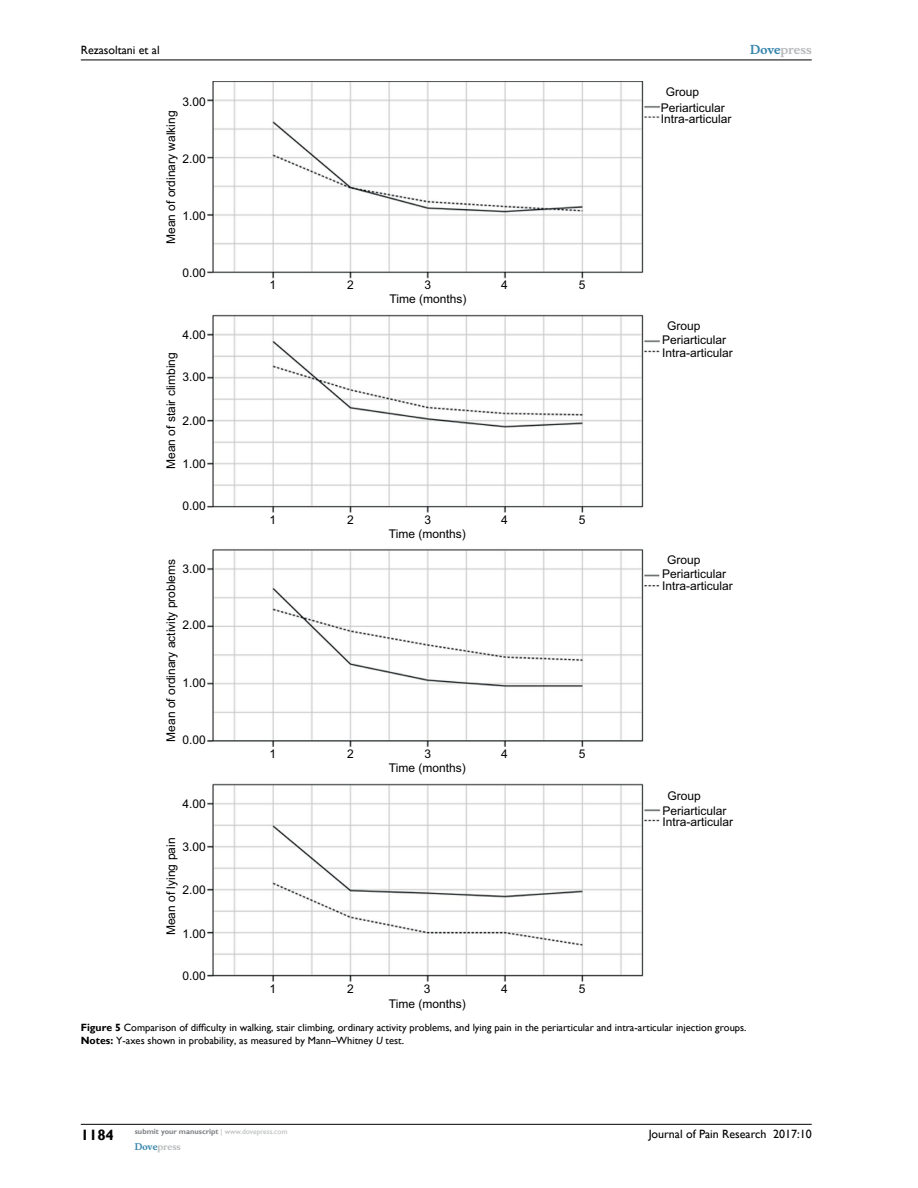
<style>
.page{position:relative;width:918px;height:1188px;background:#fff}
.page>*{position:absolute;margin:0;border:0;box-sizing:border-box;transform-origin:0 0}
.t1{font:700 15px "Gill Sans";color:#000}
.t2{font:12px/25.5px "Arial";color:#000}
.t3{font:12px "Gill Sans";color:#000}
.t4{font:700 12px "Musee";color:#b8babc}
.t5{font:10.5px/13.5px "Gill Sans";color:#000}
.t6{font:700 9px "Musee";color:#b8babc}
.t7{font:700 7.5px "Gill Sans";color:#808285}
.s1{color:#3785ad}
.s2{font-weight:700}
.s3{font-style:italic}
.s4{font-weight:400;color:#b8babc}
</style>
<div class="page">
<hr style="left:81px;top:1124px;width:731px;height:1px;background:#000">
<hr style="left:81px;top:60px;width:731px;height:1px;background:#000">
<img style="left:207px;top:81px;width:454px;height:900px">
<p class="t3" style="left:81px;top:43px;width:80px">Rezasoltani et al</p>
<p class="t2" style="left:183px;top:89px;width:25px">3.00</p>
<p class="t2" style="left:158px;top:244px;width:135px;rotate:-90deg">Mean of ordinary walking</p>
<p class="t2" style="left:183px;top:146px;width:25px">2.00</p>
<p class="t2" style="left:183px;top:203px;width:25px">1.00</p>
<p class="t2" style="left:183px;top:260px;width:25px">0.00</p>
<p class="t2" style="left:183px;top:322px;width:25px">4.00</p>
<p class="t2" style="left:158px;top:469px;width:118px;rotate:-90deg">Mean of stair climbing</p>
<p class="t2" style="left:183px;top:365px;width:25px">3.00</p>
<p class="t2" style="left:183px;top:408px;width:25px">2.00</p>
<p class="t2" style="left:183px;top:451px;width:25px">1.00</p>
<p class="t2" style="left:183px;top:494px;width:25px">0.00</p>
<p class="t2" style="left:158px;top:742px;width:184px;rotate:-90deg">Mean of ordinary activity problems</p>
<p class="t2" style="left:183px;top:556px;width:25px">3.00</p>
<p class="t2" style="left:183px;top:612px;width:25px">2.00</p>
<p class="t2" style="left:183px;top:670px;width:25px">1.00</p>
<p class="t2" style="left:183px;top:727px;width:25px">0.00</p>
<p class="t2" style="left:183px;top:791px;width:25px">4.00</p>
<p class="t2" style="left:158px;top:935px;width:99px;rotate:-90deg">Mean of lying pain</p>
<p class="t2" style="left:183px;top:835px;width:25px">3.00</p>
<p class="t2" style="left:183px;top:877px;width:25px">2.00</p>
<p class="t2" style="left:183px;top:921px;width:25px">1.00</p>
<p class="t2" style="left:183px;top:963px;width:25px">0.00</p>
<p class="t2" style="left:270px;top:272px;width:8px">1</p>
<p class="t2" style="left:347px;top:272px;width:8px">2</p>
<p class="t2" style="left:425px;top:272px;width:8px">3</p>
<p class="t2" style="left:579px;top:272px;width:8px">5</p>
<p class="t2" style="left:501px;top:272px;width:8px">4</p>
<p class="t2" style="left:390px;top:286px;width:78px">Time (months)</p>
<p class="t2" style="left:270px;top:507px;width:8px">1</p>
<p class="t2" style="left:425px;top:507px;width:8px">3</p>
<p class="t2" style="left:347px;top:507px;width:8px">2</p>
<p class="t2" style="left:501px;top:507px;width:8px">4</p>
<p class="t2" style="left:579px;top:507px;width:8px">5</p>
<p class="t2" style="left:389px;top:521px;width:78px">Time (months)</p>
<p class="t2" style="left:270px;top:741px;width:8px">1</p>
<p class="t2" style="left:425px;top:741px;width:8px">3</p>
<p class="t2" style="left:347px;top:741px;width:8px">2</p>
<p class="t2" style="left:501px;top:741px;width:8px">4</p>
<p class="t2" style="left:579px;top:741px;width:8px">5</p>
<p class="t2" style="left:389px;top:755px;width:78px">Time (months)</p>
<p class="t2" style="left:270px;top:976px;width:8px">1</p>
<p class="t2" style="left:424px;top:976px;width:8px">3</p>
<p class="t2" style="left:347px;top:976px;width:8px">2</p>
<p class="t2" style="left:501px;top:976px;width:8px">4</p>
<p class="t2" style="left:579px;top:976px;width:8px">5</p>
<p class="t2" style="left:389px;top:991px;width:78px">Time (months)</p>
<p class="t2" style="left:666px;top:79px;width:35px">Group</p>
<p class="t2" style="left:661px;top:106px;width:72px">Intra-articular</p>
<p class="t2" style="left:661px;top:95px;width:66px">Periarticular</p>
<p class="t4" style="left:750px;top:43px;width:63px"><span class="s1">Dove</span>press</p>
<p class="t2" style="left:667px;top:313px;width:35px">Group</p>
<p class="t2" style="left:662px;top:340px;width:72px">Intra-articular</p>
<p class="t2" style="left:662px;top:327px;width:66px">Periarticular</p>
<p class="t2" style="left:662px;top:547px;width:72px;text-indent:5px">Group<br>Intra-articular</p>
<p class="t2" style="left:662px;top:561px;width:66px">Periarticular</p>
<p class="t2" style="left:663px;top:783px;width:72px;text-indent:5px">Group<br>Intra-articular</p>
<p class="t2" style="left:663px;top:798px;width:66px">Periarticular</p>
<p class="t5" style="left:81px;top:1021px;width:667px"><span class="s2">Figure 5</span> Comparison of difficulty in walking, stair climbing, ordinary activity problems, and lying pain in the periarticular and intra-articular injection groups.<br><span class="s2">Notes:</span> Y-axes shown in probability, as measured by Mann–Whitney <span class="s3">U</span> test.</p>
<p class="t1" style="left:81px;top:1126px;width:35px">1184</p>
<p class="t7" style="left:135px;top:1127px;width:154px">submit your manuscript <span class="s4">| www.dovepress.com</span></p>
<p class="t6" style="left:135px;top:1141px;width:48px"><span class="s1">Dove</span>press</p>
<p class="t3" style="left:649px;top:1127px;width:164px">Journal of Pain Research 2017:10</p>
</div>
